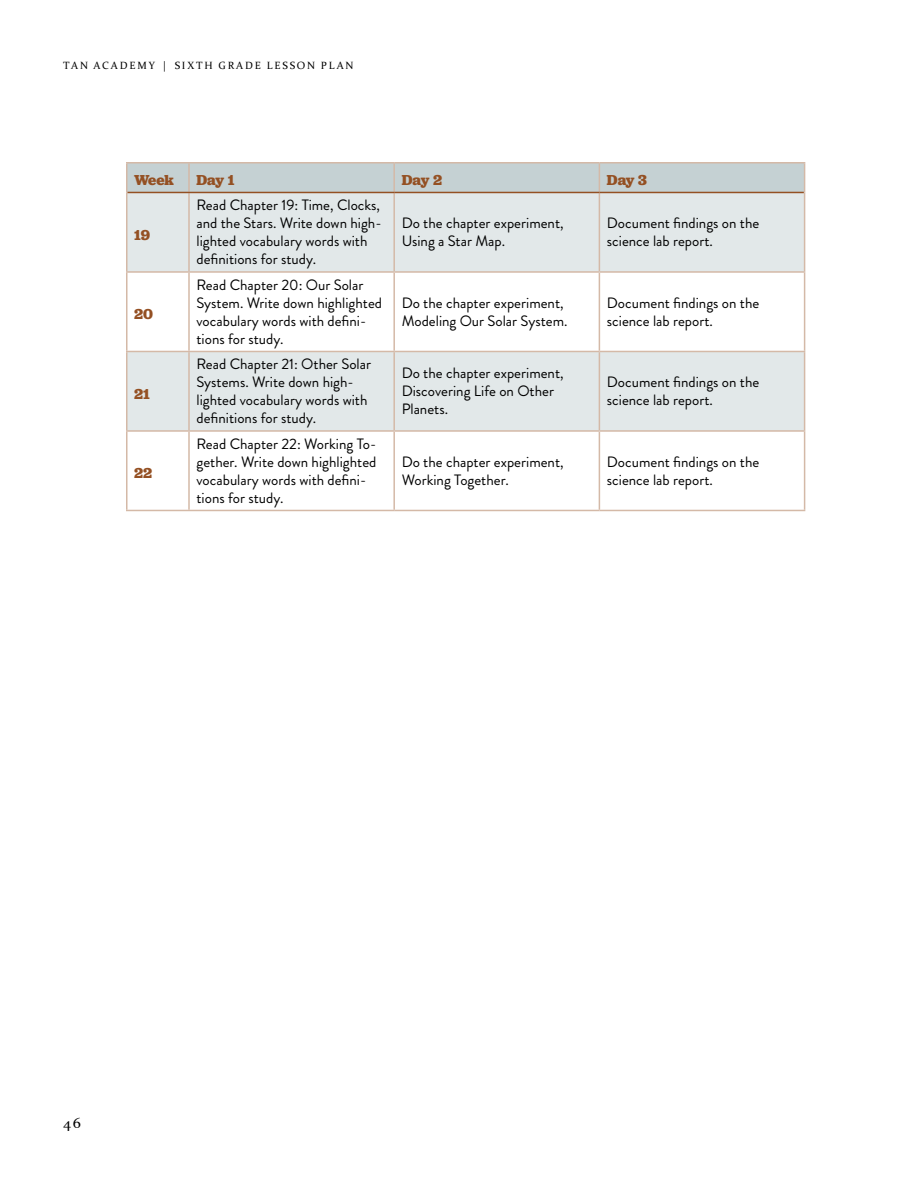
<style>
.page{position:relative;width:918px;height:1188px;background:#fff}
.page>*{position:absolute;margin:0;border:0;box-sizing:border-box;transform-origin:0 0}
.t1{font:15px/18px "Brandon Grotesque";color:#000}
.t2{font:700 15px "Jubilat";letter-spacing:-.005em;color:#945023}
.t3{font:15px "Constantia";color:#000}
.t4{font:10.5px "Constantia";letter-spacing:.18em;color:#000}
</style>
<div class="page">
<svg style="left:128px;top:193px;width:676px;height:237px;fill:#e2e8e9"></svg>
<hr style="left:126px;top:162px;width:63px;height:2px;background:#d4b9a7">
<hr style="left:126px;top:163px;width:2px;height:29px;background:#d4b9a7">
<hr style="left:189px;top:162px;width:205px;height:2px;background:#d4b9a7">
<hr style="left:394px;top:162px;width:205px;height:2px;background:#d4b9a7">
<hr style="left:599px;top:162px;width:206px;height:2px;background:#d4b9a7">
<svg style="left:127px;top:163px;width:678px;height:29px;background:#c4cfd0"></svg>
<hr style="left:126px;top:192px;width:2px;height:79px;background:#d4b9a7">
<hr style="left:188px;top:193px;width:2px;height:78px;background:#d4b9a7">
<hr style="left:393px;top:193px;width:2px;height:78px;background:#d4b9a7">
<hr style="left:599px;top:193px;width:1px;height:78px;background:#d4b9a7">
<hr style="left:804px;top:192px;width:1px;height:79px;background:#d4b9a7">
<hr style="left:126px;top:352px;width:2px;height:78px;background:#d4b9a7">
<hr style="left:188px;top:352px;width:2px;height:78px;background:#d4b9a7">
<hr style="left:393px;top:352px;width:2px;height:78px;background:#d4b9a7">
<hr style="left:599px;top:352px;width:1px;height:78px;background:#d4b9a7">
<hr style="left:804px;top:352px;width:1px;height:78px;background:#d4b9a7">
<hr style="left:128px;top:192px;width:61px;height:1px;background:#945023">
<hr style="left:189px;top:192px;width:205px;height:1px;background:#945023">
<hr style="left:394px;top:192px;width:205px;height:1px;background:#945023">
<hr style="left:599px;top:192px;width:205px;height:1px;background:#945023">
<hr style="left:189px;top:271px;width:205px;height:2px;background:#d4b9a7">
<hr style="left:189px;top:351px;width:205px;height:1px;background:#d4b9a7">
<hr style="left:394px;top:271px;width:205px;height:2px;background:#d4b9a7">
<hr style="left:393px;top:273px;width:2px;height:78px;background:#d4b9a7">
<hr style="left:394px;top:351px;width:205px;height:1px;background:#d4b9a7">
<hr style="left:599px;top:271px;width:206px;height:2px;background:#d4b9a7">
<hr style="left:599px;top:273px;width:1px;height:78px;background:#d4b9a7">
<hr style="left:804px;top:273px;width:1px;height:78px;background:#d4b9a7">
<hr style="left:599px;top:351px;width:206px;height:1px;background:#d4b9a7">
<hr style="left:126px;top:271px;width:63px;height:2px;background:#d4b9a7">
<hr style="left:126px;top:273px;width:2px;height:78px;background:#d4b9a7">
<hr style="left:188px;top:273px;width:2px;height:78px;background:#d4b9a7">
<hr style="left:126px;top:351px;width:63px;height:1px;background:#d4b9a7">
<hr style="left:189px;top:430px;width:205px;height:2px;background:#d4b9a7">
<hr style="left:189px;top:510px;width:205px;height:1px;background:#d4b9a7">
<hr style="left:394px;top:430px;width:205px;height:2px;background:#d4b9a7">
<hr style="left:393px;top:432px;width:2px;height:78px;background:#d4b9a7">
<hr style="left:394px;top:510px;width:205px;height:1px;background:#d4b9a7">
<hr style="left:599px;top:430px;width:206px;height:2px;background:#d4b9a7">
<hr style="left:599px;top:432px;width:1px;height:78px;background:#d4b9a7">
<hr style="left:804px;top:432px;width:1px;height:78px;background:#d4b9a7">
<hr style="left:599px;top:510px;width:206px;height:1px;background:#d4b9a7">
<hr style="left:126px;top:430px;width:63px;height:2px;background:#d4b9a7">
<hr style="left:126px;top:432px;width:2px;height:78px;background:#d4b9a7">
<hr style="left:188px;top:432px;width:2px;height:78px;background:#d4b9a7">
<hr style="left:126px;top:510px;width:63px;height:1px;background:#d4b9a7">
<p class="t4" style="left:63px;top:58px;width:174px">TAN ACADEMY | SIXT H GRADE</p>
<p class="t4" style="left:267px;top:58px;width:17px">LESSON</p>
<p class="t4" style="left:321px;top:58px;width:17px">PLAN</p>
<p class="t2" style="left:134px;top:170px;width:41px">Week</p>
<p class="t2" style="left:196px;top:170px;width:39px">Day 1</p>
<p class="t2" style="left:402px;top:170px;width:42px">Day 2</p>
<p class="t2" style="left:607px;top:170px;width:42px">Day 3</p>
<p class="t2" style="left:134px;top:225px;width:17px">19</p>
<p class="t2" style="left:134px;top:304px;width:20px">20</p>
<p class="t2" style="left:134px;top:384px;width:17px">21</p>
<p class="t2" style="left:134px;top:463px;width:20px">22</p>
<p class="t1" style="left:196px;top:197px;width:187px">Read Chapter 19: Time, Clocks, and the Stars. Write down high&shy;lighted vocabulary words with definitions for study.</p>
<p class="t1" style="left:196px;top:276px;width:187px">Read Chapter 20: Our Solar<br>System. Write down highlighted vocabulary words with defini&shy;tions for study.</p>
<p class="t1" style="left:402px;top:215px;width:163px">Do the chapter experiment,<br>Using a Star Map.</p>
<p class="t1" style="left:607px;top:215px;width:154px">Document findings on the science lab report.</p>
<p class="t1" style="left:402px;top:294px;width:167px">Do the chapter experiment,<br>Modeling Our Solar System.</p>
<p class="t1" style="left:607px;top:294px;width:154px">Document findings on the science lab report.</p>
<p class="t1" style="left:196px;top:356px;width:176px">Read Chapter 21: Other Solar<br>Systems. Write down high&shy;lighted vocabulary words with definitions for study.</p>
<p class="t1" style="left:402px;top:365px;width:163px">Do the chapter experiment,<br>Discovering Life on Other<br>Planets.</p>
<p class="t1" style="left:607px;top:374px;width:154px">Document findings on the science lab report.</p>
<p class="t1" style="left:196px;top:435px;width:181px">Read Chapter 22: Working To&shy;gether. Write down highlighted vocabulary words with defini&shy;tions for study.</p>
<p class="t1" style="left:402px;top:453px;width:163px">Do the chapter experiment,<br>Working Together.</p>
<p class="t1" style="left:607px;top:453px;width:154px">Document findings on the science lab report.</p>
<p class="t3" style="left:63px;top:1113px;width:19px">46</p>
</div>
